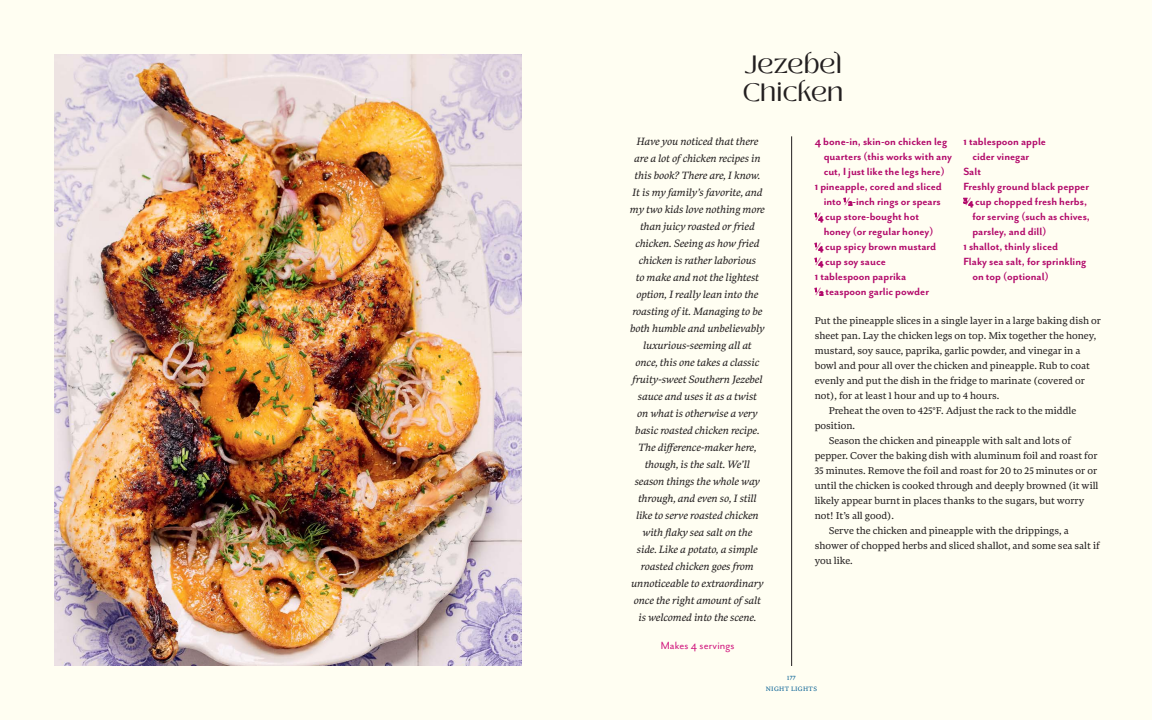
<style>
.page{position:relative;width:1152px;height:720px;background:#fffef2}
.page>*{position:absolute;margin:0;border:0;box-sizing:border-box;transform-origin:0 0}
.t1{font:25px/28px "Zolina";letter-spacing:.035em;color:#231f20}
.t2{font:700 12px "Mr Eaves San OT";color:#b20a6b}
.t3{font:12px "Mr Eaves San OT";letter-spacing:.01em;color:#d0157d}
.t4{font:italic 11px/17px "Bennet Text Two";color:#231f20;text-align:center}
.t5{font:10.2px "Bennet Text Two";color:#231f20}
.t6{font:6.5px/11px "Bennet Text Two";letter-spacing:.05em;color:#005d92;text-align:center}
.s1{font-size:8.4px}
</style>
<div class="page">
<hr style="left:791px;top:136px;width:1px;height:530px;background:#231f20">
<img style="left:54px;top:54px;width:468px;height:612px">
<h1 class="t1" style="left:743px;top:51px;width:101px">Jezebel<br>Chicken</h1>
<p class="t4" style="left:630px;top:133px;width:136px">Have you noticed that there are a lot of chicken recipes in this book? There are, I know.<br>It is my family’s favorite, and my two kids love nothing more than juicy roasted or fried chicken. Seeing as how fried chicken is rather laborious<br>to make and not the lightest option, I really lean into the roasting of it. Managing to be both humble and unbelievably luxurious-seeming all at<br>once, this one takes a classic fruity-sweet Southern Jezebel sauce and uses it as a twist<br>on what is otherwise a very basic roasted chicken recipe.<br>The difference-maker here, though, is the salt. We’ll season things the whole way through, and even so, I still like to serve roasted chicken with flaky sea salt on the<br>side. Like a potato, a simple roasted chicken goes from unnoticeable to extraordinary once the right amount of salt is welcomed into the scene.</p>
<p class="t3" style="left:661px;top:639px;width:75px">Makes 4 servings</p>
<p class="t2" style="left:815px;top:135px;width:134px">4 bone-in, skin-on chicken leg</p>
<p class="t2" style="left:824px;top:150px;width:130px">quarters (this works with any</p>
<p class="t2" style="left:824px;top:165px;width:123px">cut, I just like the legs here)</p>
<p class="t2" style="left:815px;top:180px;width:129px">1 pineapple, cored and sliced</p>
<p class="t2" style="left:824px;top:195px;width:119px">into <sup>1</sup>⁄<span class="s1">2</span>-inch rings or spears</p>
<p class="t2" style="left:815px;top:210px;width:106px"><sup>1</sup>⁄<span class="s1">4</span> cup store-bought hot</p>
<p class="t2" style="left:824px;top:225px;width:111px">honey (or regular honey)</p>
<p class="t2" style="left:815px;top:240px;width:123px"><sup>1</sup>⁄<span class="s1">4</span> cup spicy brown mustard</p>
<p class="t2" style="left:815px;top:255px;width:73px"><sup>1</sup>⁄<span class="s1">4</span> cup soy sauce</p>
<p class="t2" style="left:815px;top:270px;width:93px">1 tablespoon paprika</p>
<p class="t2" style="left:815px;top:285px;width:116px"><sup>1</sup>⁄<span class="s1">2</span> teaspoon garlic powder</p>
<p class="t2" style="left:963px;top:135px;width:84px">1 tablespoon apple</p>
<p class="t2" style="left:972px;top:150px;width:59px">cider vinegar</p>
<p class="t2" style="left:963px;top:165px;width:19px">Salt</p>
<p class="t2" style="left:963px;top:180px;width:127px">Freshly ground black pepper</p>
<p class="t2" style="left:963px;top:195px;width:125px"><sup>3</sup>⁄<span class="s1">4</span> cup chopped fresh herbs,</p>
<p class="t2" style="left:972px;top:210px;width:119px">for serving (such as chives,</p>
<p class="t2" style="left:972px;top:225px;width:76px">parsley, and dill)</p>
<p class="t2" style="left:963px;top:240px;width:96px">1 shallot, thinly sliced</p>
<p class="t2" style="left:963px;top:255px;width:125px">Flaky sea salt, for sprinkling</p>
<p class="t2" style="left:972px;top:270px;width:78px">on top (optional)</p>
<p class="t5" style="left:815px;top:314px;width:288px">Put the pineapple slices in a single layer in a large baking dish or</p>
<p class="t5" style="left:815px;top:329px;width:283px">sheet pan. Lay the chicken legs on top. Mix together the honey,</p>
<p class="t5" style="left:815px;top:344px;width:267px">mustard, soy sauce, paprika, garlic powder, and vinegar in a</p>
<p class="t5" style="left:815px;top:359px;width:277px">bowl and pour all over the chicken and pineapple. Rub to coat</p>
<p class="t5" style="left:815px;top:374px;width:272px">evenly and put the dish in the fridge to marinate (covered or</p>
<p class="t5" style="left:815px;top:389px;width:186px">not), for at least 1 hour and up to 4 hours.</p>
<p class="t5" style="left:829px;top:404px;width:249px">Preheat the oven to 425°F. Adjust the rack to the middle</p>
<p class="t5" style="left:815px;top:419px;width:42px">position.</p>
<p class="t5" style="left:829px;top:434px;width:244px">Season the chicken and pineapple with salt and lots of</p>
<p class="t5" style="left:815px;top:449px;width:284px">pepper. Cover the baking dish with aluminum foil and roast for</p>
<p class="t5" style="left:815px;top:464px;width:284px">35 minutes. Remove the foil and roast for 20 to 25 minutes or or</p>
<p class="t5" style="left:815px;top:479px;width:285px">until the chicken is cooked through and deeply browned (it will</p>
<p class="t5" style="left:815px;top:494px;width:271px">likely appear burnt in places thanks to the sugars, but worry</p>
<p class="t5" style="left:815px;top:509px;width:81px">not! It’s all good).</p>
<p class="t5" style="left:829px;top:524px;width:242px">Serve the chicken and pineapple with the drippings, a</p>
<p class="t5" style="left:815px;top:539px;width:287px">shower of chopped herbs and sliced shallot, and some sea salt if</p>
<p class="t5" style="left:815px;top:554px;width:40px">you like.</p>
<p class="t6" style="left:766px;top:672px;width:53px">177<br>NIGHT LIGHTS</p>
</div>
